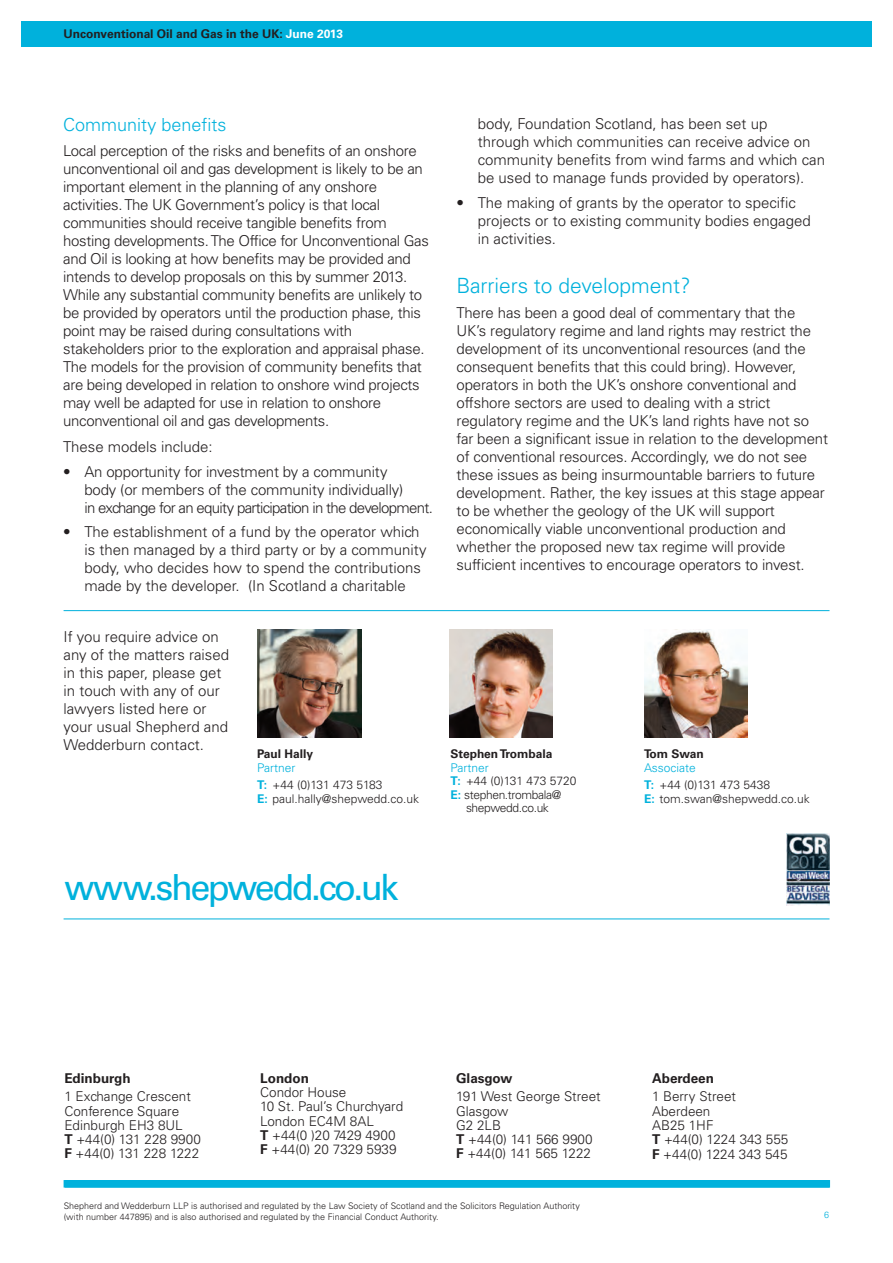
<style>
.page{position:relative;width:893px;height:1263px;background:#fff}
.page>*{position:absolute;margin:0;border:0;box-sizing:border-box;transform-origin:0 0}
.t1{font:36px "Univers";letter-spacing:-.07em;color:#00b1dc}
.t2{font:300 21px "Univers";color:#00b1dc}
.t3{font:300 18px "Univers";color:#00b1dc}
.t4{font:300 15px/18px "Univers";letter-spacing:-.01em;color:#231f20}
.t5{font:300 13.5px/14.2px "Univers";color:#231f20}
.t6{font:700 13.5px "Univers";color:#231f20}
.t7{font:300 12px/17.7px "Univers";color:#231f20}
.t8{font:700 12px "Univers";color:#231f20}
.t9{font:300 12px "Univers";letter-spacing:-.03em;color:#231f20}
.t10{font:300 12px "Univers";color:#00b1dc}
.t11{font:300 9px/10.5px "Univers";color:#231f20}
.t12{font:300 9px "Univers";color:#00b1dc}
.s1{color:#fff}
.s2{color:#00b1dc}
.s3{font-weight:700;color:#00b1dc}
.s4{font-weight:700}
</style>
<div class="page">
<img style="left:449px;top:629px;width:104px;height:108px">
<img style="left:644px;top:630px;width:103px;height:107px">
<img style="left:258px;top:629px;width:103px;height:108px">
<div style="left:64px;top:1180px;width:765px;height:8px;background:#00b1dc"></div>
<hr style="left:64px;top:919px;width:765px;height:1px;background:#00b1dc">
<img style="left:787px;top:834px;width:42px;height:72px">
<hr style="left:64px;top:610px;width:765px;height:1px;background:#00b1dc">
<div style="left:21px;top:21px;width:850px;height:26px;background:#00b1dc"></div>
<p class="t8" style="left:64px;top:29px;width:281px">Unconventional Oil and Gas in the UK: <span class="s1">June 2013</span></p>
<p class="t3" style="left:63px;top:118px;width:165px">Community benefits</p>
<p class="t4" style="left:63px;top:143px;width:367px">Local perception of the risks and benefits of an onshore unconventional oil and gas development is likely to be an important element in the planning of any onshore activities. The UK Government’s policy is that local communities should receive tangible benefits from hosting developments. The Office for Unconventional Gas and Oil is looking at how benefits may be provided and intends to develop proposals on this by summer 2013.<br>While any substantial community benefits are unlikely to be provided by operators until the production phase, this point may be raised during consultations with stakeholders prior to the exploration and appraisal phase.<br>The models for the provision of community benefits that are being developed in relation to onshore wind projects may well be adapted for use in relation to onshore unconventional oil and gas developments.</p>
<p class="t4" style="left:63px;top:439px;width:151px">These models include:</p>
<p class="t4" style="left:84px;top:464px;width:350px;text-indent:-21px">• An opportunity for investment by a community<br>body (or members of the community individually)<br>in exchange for an equity participation in the development.</p>
<p class="t4" style="left:84px;top:524px;width:344px;text-indent:-21px">• The establishment of a fund by the operator which is then managed by a third party or by a community body, who decides how to spend the contributions made by the developer. (In Scotland a charitable</p>
<p class="t4" style="left:64px;top:629px;width:167px">If you require advice on any of the matters raised in this paper, please get in touch with any of our lawyers listed here or your usual Shepherd and<br>Wedderburn contact.</p>
<p class="t8" style="left:257px;top:749px;width:58px">Paul Hally</p>
<p class="t7" style="left:257px;top:760px;width:127px"><span class="s2">Partner<br></span><span class="s3">T:</span> +44 (0)131 473 5183</p>
<p class="t7" style="left:257px;top:791px;width:163px"><span class="s3">E:</span> paul.hally@shepwedd.co.uk</p>
<p class="t4" style="left:478px;top:116px;width:349px">body, Foundation Scotland, has been set up<br>through which communities can receive advice on community benefits from wind farms and which can be used to manage funds provided by operators).</p>
<p class="t4" style="left:478px;top:195px;width:334px;text-indent:-21px">• The making of grants by the operator to specific projects or to existing community bodies engaged in activities.</p>
<h2 class="t2" style="left:456px;top:278px;width:235px">Barriers to development?</h2>
<p class="t4" style="left:456px;top:305px;width:373px">There has been a good deal of commentary that the UK’s regulatory regime and land rights may restrict the development of its unconventional resources (and the consequent benefits that this could bring). However, operators in both the UK’s onshore conventional and offshore sectors are used to dealing with a strict regulatory regime and the UK’s land rights have not so far been a significant issue in relation to the development of conventional resources. Accordingly, we do not see these issues as being insurmountable barriers to future development. Rather, the key issues at this stage appear to be whether the geology of the UK will support economically viable unconventional production and whether the proposed new tax regime will provide sufficient incentives to encourage operators to invest.</p>
<p class="t8" style="left:451px;top:749px;width:103px">Stephen Trombala</p>
<p class="t10" style="left:451px;top:763px;width:40px">Partner</p>
<p class="t7" style="left:451px;top:773px;width:127px"><span class="s3">T:</span> +44 (0)131 473 5720</p>
<p class="t9" style="left:451px;top:790px;width:112px"><span class="s3">E:</span> stephen.trombala@</p>
<p class="t9" style="left:466px;top:803px;width:84px">shepwedd.co.uk</p>
<p class="t8" style="left:644px;top:749px;width:61px">Tom Swan</p>
<p class="t7" style="left:644px;top:760px;width:127px"><span class="s2">Associate<br></span><span class="s3">T:</span> +44 (0)131 473 5438</p>
<p class="t7" style="left:644px;top:791px;width:167px"><span class="s3">E:</span> tom.swan@shepwedd.co.uk</p>
<h1 class="t1" style="left:64px;top:874px;width:336px">www.shepwedd.co.uk</h1>
<p class="t6" style="left:64px;top:1073px;width:68px">Edinburgh</p>
<p class="t5" style="left:64px;top:1091px;width:138px">1 Exchange Crescent<br>Conference Square<br>Edinburgh EH3 8UL<br><span class="s4">T</span> +44(0) 131 228 9900<br><span class="s4">F</span> +44(0) 131 228 1222</p>
<p class="t6" style="left:260px;top:1073px;width:50px">London</p>
<p class="t5" style="left:260px;top:1087px;width:144px">Condor House<br>10 St. Paul’s Churchyard<br>London EC4M 8AL<br><span class="s4">T</span> +44(0 )20 7429 4900<br><span class="s4">F</span> +44(0) 20 7329 5939</p>
<p class="t6" style="left:456px;top:1073px;width:58px">Glasgow</p>
<p class="t5" style="left:456px;top:1091px;width:146px">191 West George Street<br>Glasgow<br>G2 2LB<br><span class="s4">T</span> +44(0) 141 566 9900<br><span class="s4">F</span> +44(0) 141 565 1222</p>
<p class="t6" style="left:652px;top:1073px;width:63px">Aberdeen</p>
<p class="t5" style="left:652px;top:1091px;width:138px">1 Berry Street<br>Aberdeen<br>AB25 1HF<br><span class="s4">T</span> +44(0) 1224 343 555<br><span class="s4">F</span> +44(0) 1224 343 545</p>
<p class="t11" style="left:64px;top:1201px;width:518px">Shepherd and Wedderburn LLP is authorised and regulated by the Law Society of Scotland and the Solicitors Regulation Authority (with number 447895) and is also authorised and regulated by the Financial Conduct Authority.</p>
<p class="t12" style="left:824px;top:1212px;width:7px">6</p>
</div>
